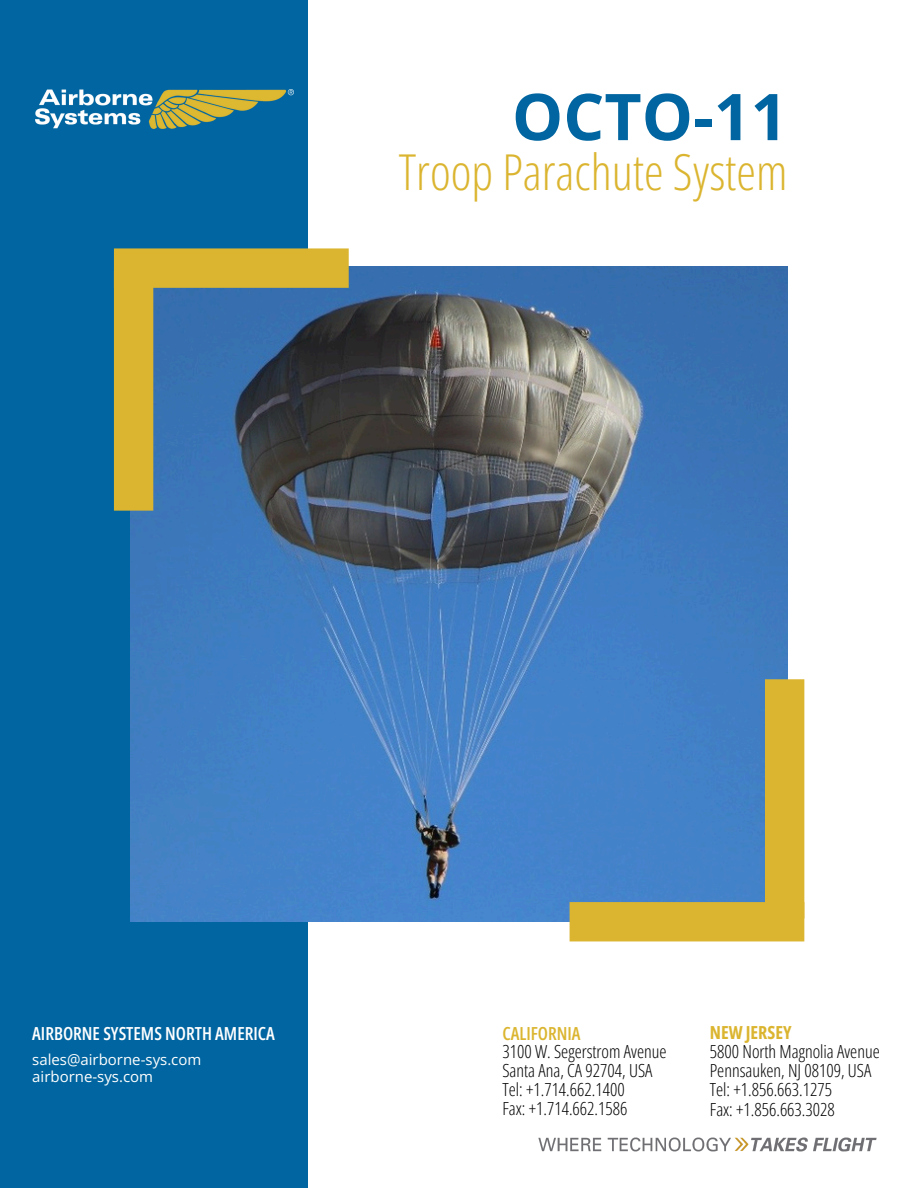
<style>
.page{position:relative;width:918px;height:1188px;background:#fff}
.page>*{position:absolute;margin:0;border:0;box-sizing:border-box;transform-origin:0 0}
.t1{font:700 64.5px "Open Sans";color:#0065a0}
.t2{font:300 49.5px "Open Sans Condensed";color:#dbb530}
.t3{font:300 18px/18.9px "Open Sans Condensed";color:#000}
.t4{font:600 18px "Open Sans Condensed";color:#fff}
.t5{font:15px "Open Sans";color:#fff}
.s1{font-weight:600;color:#dbb530}
.s2{font-weight:700;color:#dbb530}
</style>
<div class="page">
<div style="left:0;top:0;width:307px;height:1188px;background:#0065a0"></div>
<img style="left:130px;top:267px;width:657px;height:654px">
<div style="left:114px;top:248px;width:235px;height:40px;background:#dbb530"></div>
<div style="left:114px;top:271px;width:39px;height:240px;background:#dbb530"></div>
<img style="left:35px;top:89px;width:259px;height:40px">
<div style="left:570px;top:902px;width:234px;height:39px;background:#dbb530"></div>
<div style="left:765px;top:679px;width:39px;height:240px;background:#dbb530"></div>
<img style="left:538px;top:1137px;width:339px;height:15px">
<p class="t1" style="left:512px;top:71px;width:277px">OCTO-11</p>
<h1 class="t2" style="left:399px;top:138px;width:390px">Troop Parachute System</h1>
<h2 class="t4" style="left:32px;top:1021px;width:244px">AIRBORNE SYSTEMS NORTH AMERICA</h2>
<p class="t5" style="left:32px;top:1049px;width:171px">sales@airborne-sys.com</p>
<h4 class="t5" style="left:32px;top:1066px;width:122px">airborne-sys.com</h4>
<h4 class="t3" style="left:502px;top:1024px;width:166px"><span class="s1">CALIFORNIA<br></span>3100 W. Segerstrom Avenue<br>Santa Ana, CA 92704, USA<br>Tel: +1.714.662.1400<br>Fax: +1.714.662.1586</h4>
<p class="t3" style="left:710px;top:1023px;width:171px"><span class="s2">NEW JERSEY<br></span>5800 North Magnolia Avenue<br>Pennsauken, NJ 08109, USA<br>Tel: +1.856.663.1275<br>Fax: +1.856.663.3028</p>
</div>
